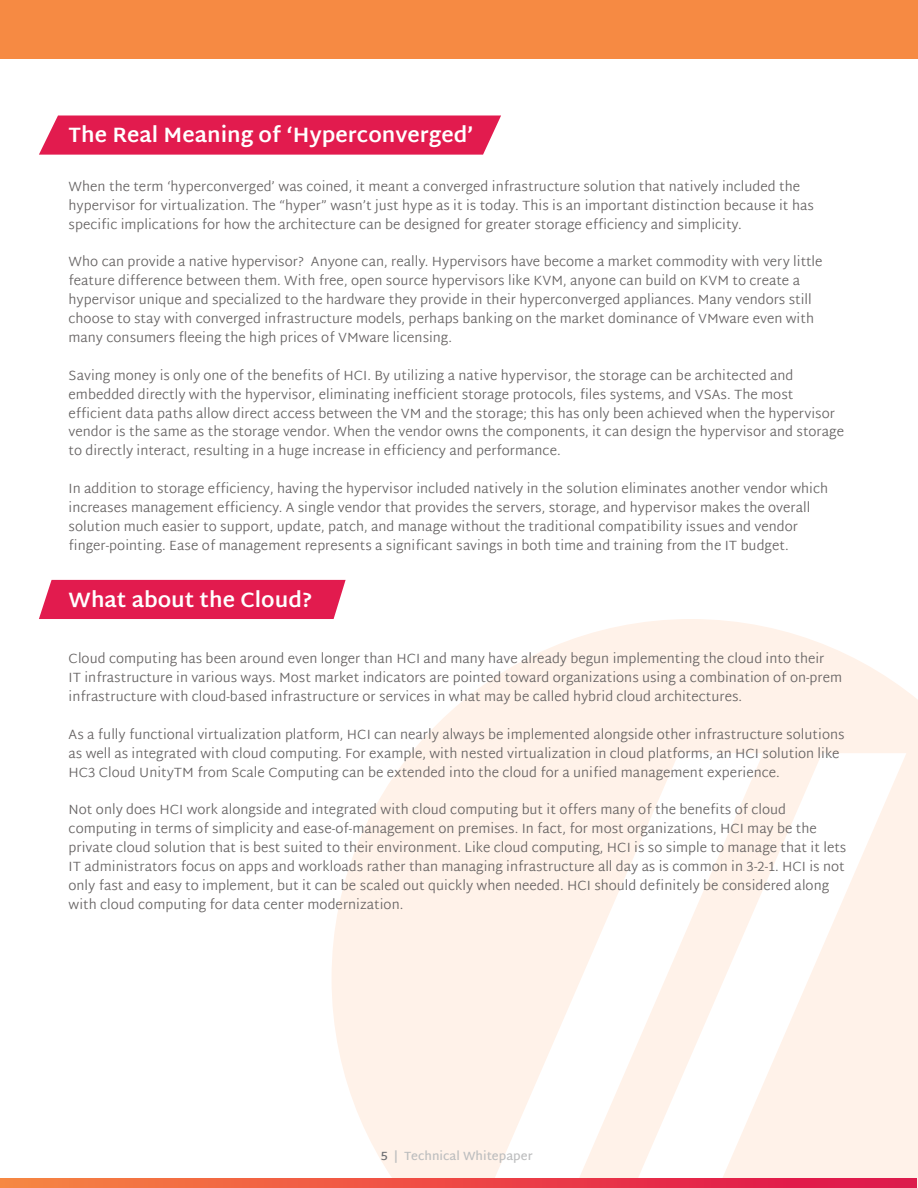
<style>
.page{position:relative;width:918px;height:1188px;background:#fff}
.page>*{position:absolute;margin:0;border:0;box-sizing:border-box;transform-origin:0 0}
.t1{font:700 21px "Martel Sans";color:#fff}
.t2{font:300 13.5px/18.9px "Martel Sans";color:#666363}
.t3{font:600 12px "Martel Sans";color:#bdbebf}
.s1{color:#6e6f72}
</style>
<div class="page">
<div style="left:0;top:0;width:918px;height:58px;background:#f68a43"></div>
<svg style="left:332px;top:619px;width:586px;height:569px;fill:#fff2e9"></svg>
<div style="left:39px;top:116px;width:462px;height:39px;background:#e21b4e"></div>
<div style="left:39px;top:580px;width:307px;height:39px;background:#e21b4e"></div>
<svg style="left:0;top:1179px;width:917px;height:9px;background:#eb4946"></svg>
<h1 class="t1" style="left:69px;top:123px;width:407px">The Real Meaning of ‘Hyperconverged’</h1>
<p class="t2" style="left:69px;top:177px;width:747px">When the term ‘hyperconverged’ was coined, it meant a converged infrastructure solution that natively included the hypervisor for virtualization. The “hyper” wasn’t just hype as it is today. This is an important distinction because it has specific implications for how the architecture can be designed for greater storage efficiency and simplicity.</p>
<p class="t2" style="left:69px;top:253px;width:756px">Who can provide a native hypervisor? Anyone can, really. Hypervisors have become a market commodity with very little feature difference between them. With free, open source hypervisors like KVM, anyone can build on KVM to create a hypervisor unique and specialized to the hardware they provide in their hyperconverged appliances. Many vendors still choose to stay with converged infrastructure models, perhaps banking on the market dominance of VMware even with many consumers fleeing the high prices of VMware licensing.</p>
<p class="t2" style="left:69px;top:366px;width:777px">Saving money is only one of the benefits of HCI. By utilizing a native hypervisor, the storage can be architected and embedded directly with the hypervisor, eliminating inefficient storage protocols, files systems, and VSAs. The most efficient data paths allow direct access between the VM and the storage; this has only been achieved when the hypervisor vendor is the same as the storage vendor. When the vendor owns the components, it can design the hypervisor and storage to directly interact, resulting in a huge increase in efficiency and performance.</p>
<p class="t2" style="left:69px;top:480px;width:761px">In addition to storage efficiency, having the hypervisor included natively in the solution eliminates another vendor which increases management efficiency. A single vendor that provides the servers, storage, and hypervisor makes the overall solution much easier to support, update, patch, and manage without the traditional compatibility issues and vendor finger-pointing. Ease of management represents a significant savings in both time and training from the IT budget.</p>
<h1 class="t1" style="left:69px;top:587px;width:245px">What about the Cloud?</h1>
<p class="t2" style="left:69px;top:650px;width:775px">Cloud computing has been around even longer than HCI and many have already begun implementing the cloud into their<br>IT infrastructure in various ways. Most market indicators are pointed toward organizations using a combination of on-prem infrastructure with cloud-based infrastructure or services in what may be called hybrid cloud architectures.</p>
<p class="t2" style="left:69px;top:726px;width:778px">As a fully functional virtualization platform, HCI can nearly always be implemented alongside other infrastructure solutions as well as integrated with cloud computing. For example, with nested virtualization in cloud platforms, an HCI solution like<br>HC3 Cloud UnityTM from Scale Computing can be extended into the cloud for a unified management experience.</p>
<p class="t2" style="left:69px;top:801px;width:779px">Not only does HCI work alongside and integrated with cloud computing but it offers many of the benefits of cloud computing in terms of simplicity and ease-of-management on premises. In fact, for most organizations, HCI may be the private cloud solution that is best suited to their environment. Like cloud computing, HCI is so simple to manage that it lets IT administrators focus on apps and workloads rather than managing infrastructure all day as is common in 3-2-1. HCI is not only fast and easy to implement, but it can be scaled out quickly when needed. HCI should definitely be considered along with cloud computing for data center modernization.</p>
<p class="t3" style="left:381px;top:1149px;width:153px"><span class="s1">5</span> | Technical Whitepaper</p>
</div>
